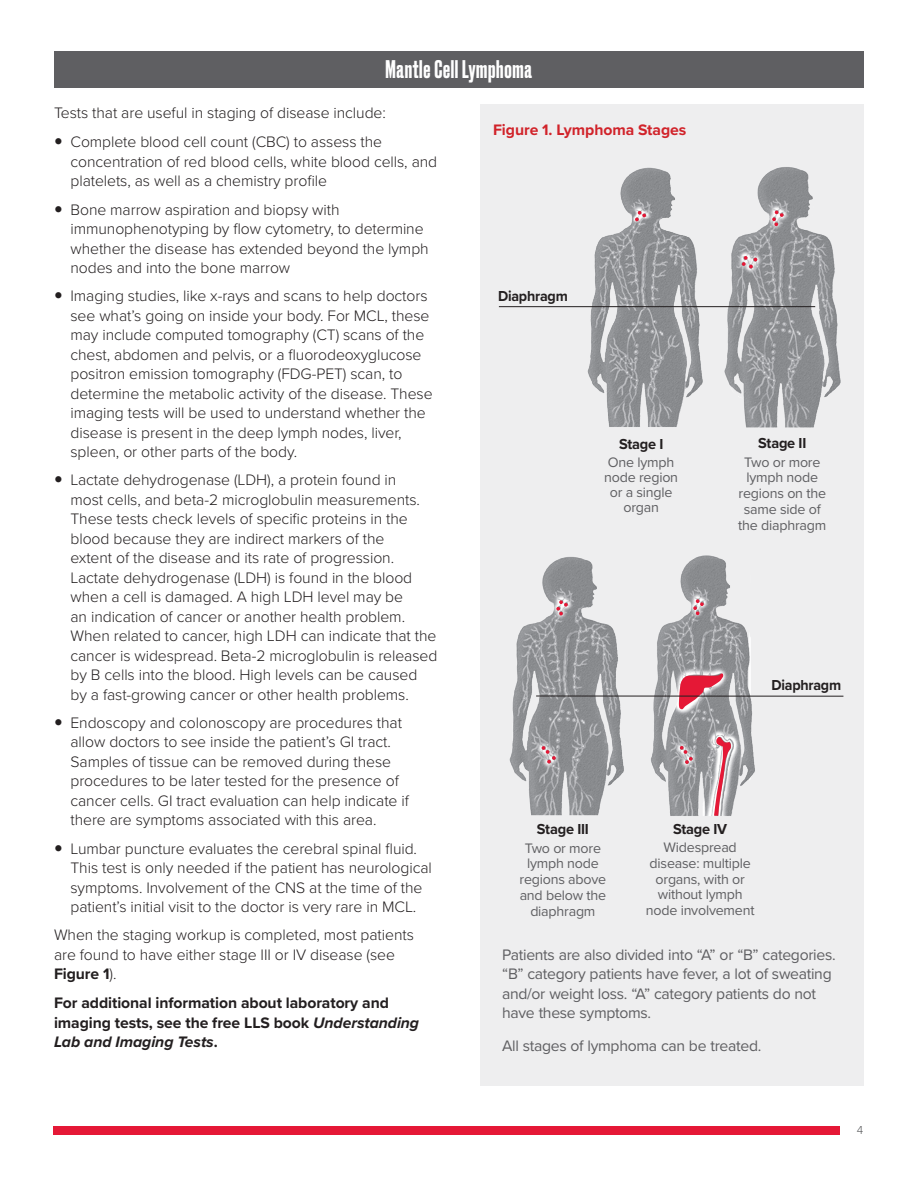
<style>
.page{position:relative;width:918px;height:1188px;background:#fff}
.page>*{position:absolute;margin:0;border:0;box-sizing:border-box;transform-origin:0 0}
.t1{font:500 24px "Druk";letter-spacing:.03em;color:#fff}
._2_Body_Copy{font:300 15.75px/19.5px "Proxima Nova";letter-spacing:-.005em;color:#231f20}
.Figure_Names_77black{font:15.75px/19.5px "Proxima Nova";letter-spacing:-.02em;color:#5f5f62}
._2_Body_Copy-2{font:700 15.75px/19.5px "Proxima Nova";letter-spacing:-.005em;color:#231f20}
._2_Body_Copy-3{font:700 15.75px "Proxima Nova";letter-spacing:-.005em;color:#d1232a}
.Body_text{font:700 15px "Proxima Nova";letter-spacing:-.015em;color:#231f20}
.Body_text-2{font:700 15px "Proxima Nova";letter-spacing:-.015em;color:#231f20;scale:.95 1}
.t2{font:14.25px/15.8px "Proxima Nova";letter-spacing:-.015em;color:#5f5f62;text-align:center}
.t3{font:300 12px "Proxima Nova";color:#57585a}
.s1{font-weight:700}
.s2{font-style:italic}
</style>
<div class="page">
<div style="left:54px;top:51px;width:810px;height:37px;background:#5f5f62"></div>
<div style="left:53px;top:1126px;width:786px;height:8px;background:#e51836"></div>
<div style="left:481px;top:105px;width:383px;height:981px;background:#eeeeef"></div>
<img style="left:582px;top:167px;width:259px;height:261px">
<svg style="left:635px;top:211px;width:11px;height:10px"></svg>
<img style="left:509px;top:555px;width:261px;height:261px">
<svg style="left:542px;top:746px;width:14px;height:17px"></svg>
<svg style="left:556px;top:600px;width:12px;height:15px"></svg>
<svg style="left:680px;top:746px;width:13px;height:18px"></svg>
<svg style="left:679px;top:673px;width:45px;height:37px;background:#c76978"></svg>
<svg style="left:714px;top:736px;width:17px;height:80px"></svg>
<svg style="left:693px;top:599px;width:11px;height:16px"></svg>
<hr style="left:536px;top:696px;width:307px;height:1px;background:#231f20">
<svg style="left:742px;top:256px;width:15px;height:12px"></svg>
<svg style="left:772px;top:211px;width:12px;height:15px"></svg>
<hr style="left:499px;top:306px;width:316px;height:1px;background:#231f20">
<h1 class="t1" style="left:386px;top:53px;width:148px">Mantle Cell Lymphoma</h1>
<p class="_2_Body_Copy" style="left:54px;top:102px;width:333px">Tests that are useful in staging of disease include:</p>
<p class="_2_Body_Copy" style="left:70px;top:132px;width:368px">Complete blood cell count (CBC) to assess the concentration of red blood cells, white blood cells, and platelets, as well as a chemistry profile</p>
<p class="_2_Body_Copy" style="left:70px;top:199px;width:360px">Bone marrow aspiration and biopsy with immunophenotyping by flow cytometry, to determine whether the disease has extended beyond the lymph nodes and into the bone marrow</p>
<p class="_2_Body_Copy" style="left:70px;top:285px;width:364px">Imaging studies, like x-rays and scans to help doctors see what’s going on inside your body. For MCL, these may include computed tomography (CT) scans of the chest, abdomen and pelvis, or a fluorodeoxyglucose positron emission tomography (FDG-PET) scan, to determine the metabolic activity of the disease. These imaging tests will be used to understand whether the disease is present in the deep lymph nodes, liver, spleen, or other parts of the body.</p>
<p class="_2_Body_Copy" style="left:70px;top:469px;width:368px">Lactate dehydrogenase (LDH), a protein found in<br>most cells, and beta-2 microglobulin measurements.<br>These tests check levels of specific proteins in the blood because they are indirect markers of the<br>extent of the disease and its rate of progression.<br>Lactate dehydrogenase (LDH) is found in the blood when a cell is damaged. A high LDH level may be<br>an indication of cancer or another health problem.<br>When related to cancer, high LDH can indicate that the cancer is widespread. Beta-2 microglobulin is released by B cells into the blood. High levels can be caused by a fast-growing cancer or other health problems.</p>
<p class="_2_Body_Copy" style="left:70px;top:712px;width:340px">Endoscopy and colonoscopy are procedures that allow doctors to see inside the patient’s GI tract.<br>Samples of tissue can be removed during these procedures to be later tested for the presence of cancer cells. GI tract evaluation can help indicate if there are symptoms associated with this area.</p>
<p class="_2_Body_Copy" style="left:70px;top:838px;width:363px">Lumbar puncture evaluates the cerebral spinal fluid.<br>This test is only needed if the patient has neurological symptoms. Involvement of the CNS at the time of the patient’s initial visit to the doctor is very rare in MCL.</p>
<p class="_2_Body_Copy" style="left:54px;top:924px;width:361px">When the staging workup is completed, most patients are found to have either stage III or IV disease (see<br><span class="s1">Figure 1</span>).</p>
<p class="_2_Body_Copy-2" style="left:54px;top:993px;width:367px">For additional information about laboratory and imaging tests, see the free LLS book <span class="s2">Understanding<br>Lab and Imaging Tests</span>.</p>
<p class="_2_Body_Copy-3" style="left:493px;top:118px;width:195px">Figure 1. Lymphoma Stages</p>
<p class="Body_text-2" style="left:498px;top:285px;width:75px">Diaphragm</p>
<p class="Body_text" style="left:619px;top:433px;width:46px">Stage I</p>
<p class="t2" style="left:608px;top:453px;width:68px">One lymph</p>
<p class="t2" style="left:604px;top:468px;width:75px">node region</p>
<p class="t2" style="left:610px;top:483px;width:64px">or a single</p>
<p class="t2" style="left:623px;top:498px;width:37px">organ</p>
<p class="Body_text" style="left:758px;top:432px;width:50px">Stage II</p>
<p class="t2" style="left:738px;top:453px;width:90px">Two or more lymph node regions on the same side of the diaphragm</p>
<p class="Body_text-2" style="left:771px;top:674px;width:75px">Diaphragm</p>
<p class="Body_text" style="left:537px;top:818px;width:53px">Stage III</p>
<p class="t2" style="left:520px;top:839px;width:88px">Two or more lymph node regions above and below the diaphragm</p>
<p class="Body_text" style="left:673px;top:818px;width:56px">Stage IV</p>
<p class="t2" style="left:646px;top:839px;width:110px">Widespread disease: multiple organs, with or without lymph node involvement</p>
<p class="Figure_Names_77black" style="left:502px;top:944px;width:335px">Patients are also divided into “A” or “B” categories. “B” category patients have fever, a lot of sweating and/or weight loss. “A” category patients do not have these symptoms.</p>
<p class="Figure_Names_77black" style="left:502px;top:1036px;width:261px">All stages of lymphoma can be treated.</p>
<p class="t3" style="left:857px;top:1121px;width:8px">4</p>
</div>
